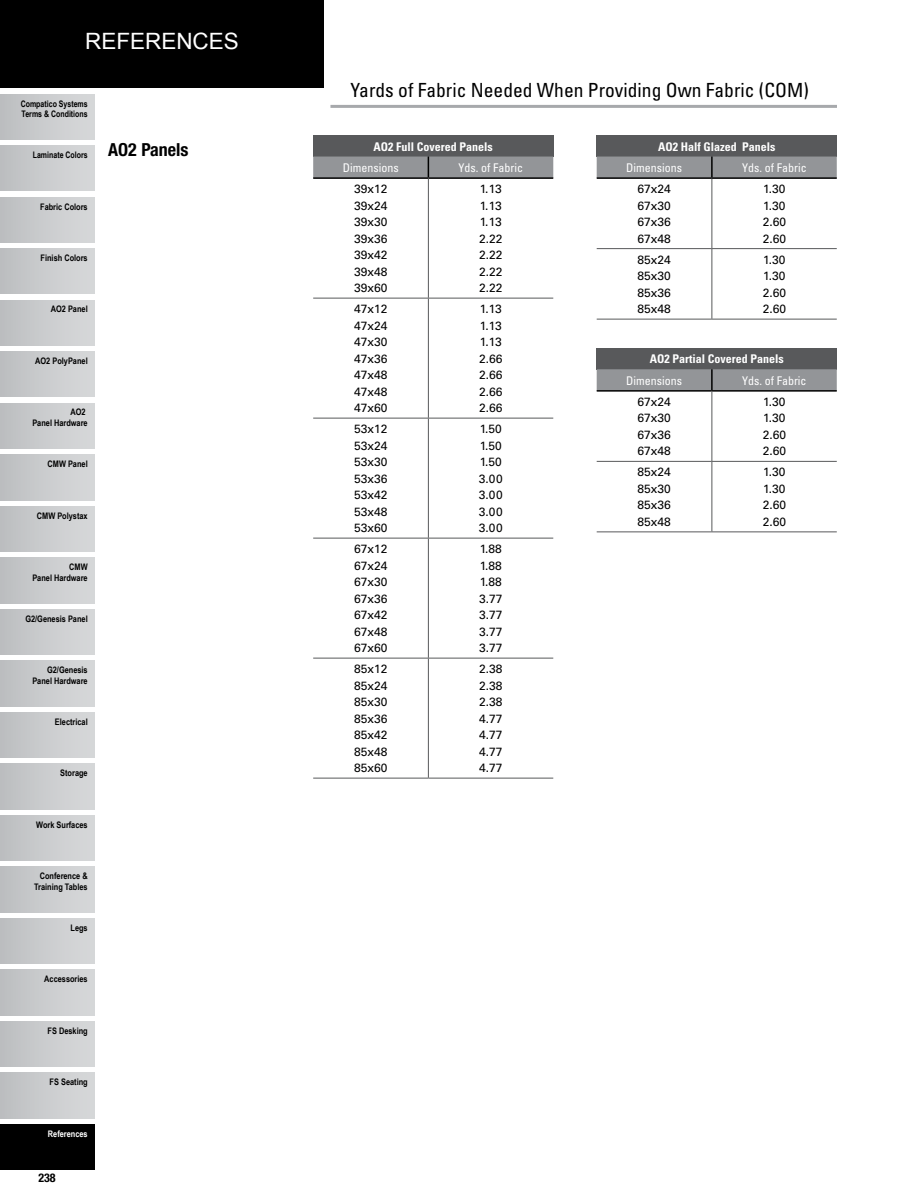
<style>
.page{position:relative;width:918px;height:1188px;background:#fff}
.page>*{position:absolute;margin:0;border:0;box-sizing:border-box;transform-origin:0 0}
.t1{font:22.5px "Arial";color:#fff}
.t2{font:condensed 19.5px "Univers";color:#000}
.t3{font:700 condensed 18px "Helvetica Neue LT Std";color:#000}
.t4{font:12px/16.5px "Univers";color:#000;text-align:justify}
.t5{font:condensed 12px "Univers";color:#fff}
.t6{font:700 condensed 12px "Univers";color:#fff}
.t7{font:700 condensed 12px "Helvetica Neue LT Std";color:#000}
.t8{font:700 9px/10.8px "Arial Narrow";color:#000;text-align:right}
.t9{font:700 9px/10.8px "Arial Narrow";color:#000;scale:.95 1}
.t10{font:700 9px "Arial Narrow";color:#fff}
</style>
<div class="page">
<div style="left:0;top:0;width:324px;height:88px;background:#000"></div>
<div style="left:0;top:94px;width:94px;height:45px;background:linear-gradient(to right,#bdbec1,#d8d9da)"></div>
<div style="left:0;top:352px;width:94px;height:45px;background:linear-gradient(to right,#bdbec1,#d8d9da)"></div>
<div style="left:0;top:403px;width:94px;height:45px;background:linear-gradient(to right,#bdbec1,#d8d9da)"></div>
<div style="left:0;top:455px;width:94px;height:45px;background:linear-gradient(to right,#bdbec1,#d8d9da)"></div>
<div style="left:0;top:300px;width:94px;height:45px;background:linear-gradient(to right,#bdbec1,#d8d9da)"></div>
<div style="left:0;top:146px;width:94px;height:45px;background:linear-gradient(to right,#bdbec1,#d8d9da)"></div>
<div style="left:0;top:197px;width:94px;height:45px;background:linear-gradient(to right,#bdbec1,#d8d9da)"></div>
<div style="left:0;top:249px;width:94px;height:45px;background:linear-gradient(to right,#bdbec1,#d8d9da)"></div>
<div style="left:0;top:1124px;width:94px;height:46px;background:#000"></div>
<div style="left:0;top:1073px;width:94px;height:45px;background:linear-gradient(to right,#bdbec1,#d8d9da)"></div>
<div style="left:0;top:918px;width:94px;height:46px;background:linear-gradient(to right,#bdbec1,#d8d9da)"></div>
<div style="left:0;top:970px;width:94px;height:45px;background:linear-gradient(to right,#bdbec1,#d8d9da)"></div>
<div style="left:0;top:1021px;width:94px;height:46px;background:linear-gradient(to right,#bdbec1,#d8d9da)"></div>
<div style="left:0;top:506px;width:94px;height:46px;background:linear-gradient(to right,#bdbec1,#d8d9da)"></div>
<div style="left:0;top:764px;width:94px;height:45px;background:linear-gradient(to right,#bdbec1,#d8d9da)"></div>
<div style="left:0;top:815px;width:94px;height:46px;background:linear-gradient(to right,#bdbec1,#d8d9da)"></div>
<div style="left:0;top:867px;width:94px;height:45px;background:linear-gradient(to right,#bdbec1,#d8d9da)"></div>
<div style="left:0;top:712px;width:94px;height:46px;background:linear-gradient(to right,#bdbec1,#d8d9da)"></div>
<div style="left:0;top:558px;width:94px;height:45px;background:linear-gradient(to right,#bdbec1,#d8d9da)"></div>
<div style="left:0;top:609px;width:94px;height:46px;background:linear-gradient(to right,#bdbec1,#d8d9da)"></div>
<div style="left:0;top:661px;width:94px;height:45px;background:linear-gradient(to right,#bdbec1,#d8d9da)"></div>
<div style="left:597px;top:135px;width:240px;height:22px;background:#58595b"></div>
<div style="left:597px;top:157px;width:240px;height:20px;background:#939598"></div>
<hr style="left:711px;top:157px;width:2px;height:20px;background:#000">
<hr style="left:597px;top:177px;width:115px;height:2px;background:#000">
<hr style="left:712px;top:177px;width:125px;height:2px;background:#000">
<hr style="left:712px;top:179px;width:1px;height:69px;background:#58595b">
<hr style="left:597px;top:248px;width:115px;height:1px;background:#58595b">
<hr style="left:712px;top:248px;width:125px;height:1px;background:#58595b">
<hr style="left:712px;top:249px;width:1px;height:70px;background:#58595b">
<hr style="left:597px;top:319px;width:115px;height:1px;background:#58595b">
<hr style="left:712px;top:319px;width:125px;height:1px;background:#58595b">
<div style="left:597px;top:348px;width:240px;height:21px;background:#58595b"></div>
<div style="left:597px;top:369px;width:240px;height:21px;background:#939598"></div>
<hr style="left:711px;top:369px;width:2px;height:21px;background:#000">
<hr style="left:597px;top:390px;width:115px;height:2px;background:#000">
<hr style="left:712px;top:390px;width:125px;height:2px;background:#000">
<hr style="left:712px;top:392px;width:1px;height:69px;background:#58595b">
<hr style="left:597px;top:461px;width:115px;height:1px;background:#58595b">
<hr style="left:712px;top:461px;width:125px;height:1px;background:#58595b">
<hr style="left:712px;top:462px;width:1px;height:70px;background:#58595b">
<hr style="left:597px;top:532px;width:115px;height:1px;background:#58595b">
<hr style="left:712px;top:532px;width:125px;height:1px;background:#58595b">
<div style="left:313px;top:135px;width:240px;height:22px;background:#58595b"></div>
<div style="left:313px;top:157px;width:240px;height:20px;background:#939598"></div>
<hr style="left:313px;top:177px;width:115px;height:2px;background:#000">
<hr style="left:428px;top:177px;width:125px;height:2px;background:#000">
<hr style="left:313px;top:778px;width:115px;height:1px;background:#58595b">
<hr style="left:428px;top:778px;width:125px;height:1px;background:#58595b">
<hr style="left:428px;top:179px;width:1px;height:119px;background:#58595b">
<hr style="left:313px;top:298px;width:115px;height:1px;background:#58595b">
<hr style="left:428px;top:298px;width:125px;height:1px;background:#58595b">
<hr style="left:428px;top:298px;width:1px;height:120px;background:#58595b">
<hr style="left:313px;top:418px;width:115px;height:1px;background:#58595b">
<hr style="left:428px;top:418px;width:125px;height:1px;background:#58595b">
<hr style="left:428px;top:418px;width:1px;height:120px;background:#58595b">
<hr style="left:313px;top:538px;width:115px;height:1px;background:#58595b">
<hr style="left:428px;top:538px;width:125px;height:1px;background:#58595b">
<hr style="left:428px;top:538px;width:1px;height:120px;background:#58595b">
<hr style="left:313px;top:658px;width:115px;height:1px;background:#58595b">
<hr style="left:428px;top:658px;width:125px;height:1px;background:#58595b">
<hr style="left:428px;top:658px;width:1px;height:120px;background:#58595b">
<hr style="left:330px;top:105px;width:507px;height:3px;background:#a7a9ac">
<h1 class="t1" style="left:85px;top:26px;width:155px">REFERENCES</h1>
<p class="t9" style="left:21px;top:97px;width:72px">Compatico Systems<br>Terms &amp; Conditions</p>
<p class="t9" style="left:33px;top:149px;width:59px">Laminate Colors</p>
<p class="t8" style="left:40px;top:201px;width:49px">Fabric Colors</p>
<p class="t8" style="left:41px;top:252px;width:49px">Finish Colors</p>
<p class="t8" style="left:51px;top:303px;width:38px">AO2 Panel</p>
<p class="t8" style="left:35px;top:355px;width:54px">AO2 PolyPanel</p>
<p class="t8" style="left:32px;top:406px;width:57px">AO2<br>Panel Hardware</p>
<p class="t8" style="left:48px;top:458px;width:42px">CMW Panel</p>
<p class="t8" style="left:37px;top:510px;width:52px">CMW Polystax</p>
<p class="t8" style="left:32px;top:561px;width:57px">CMW<br>Panel Hardware</p>
<p class="t8" style="left:25px;top:613px;width:64px">G2/Genesis Panel</p>
<p class="t8" style="left:32px;top:664px;width:57px">G2/Genesis<br>Panel Hardware</p>
<p class="t8" style="left:55px;top:716px;width:34px">Electrical</p>
<p class="t8" style="left:60px;top:767px;width:29px">Storage</p>
<p class="t8" style="left:36px;top:819px;width:53px">Work Surfaces</p>
<p class="t8" style="left:34px;top:870px;width:55px">Conference &amp;<br>Training Tables</p>
<p class="t8" style="left:71px;top:922px;width:19px">Legs</p>
<p class="t8" style="left:44px;top:973px;width:45px">Accessories</p>
<p class="t8" style="left:48px;top:1025px;width:42px">FS Desking</p>
<p class="t8" style="left:50px;top:1076px;width:40px">FS Seating</p>
<p class="t10" style="left:48px;top:1127px;width:41px">References</p>
<p class="t7" style="left:38px;top:1170px;width:19px">238</p>
<h3 class="t3" style="left:108px;top:138px;width:82px">AO2 Panels</h3>
<h2 class="t2" style="left:351px;top:77px;width:460px">Yards of Fabric Needed When Providing Own Fabric (COM)</h2>
<p class="t6" style="left:374px;top:139px;width:121px">AO2 Full Covered Panels</p>
<p class="t5" style="left:343px;top:160px;width:57px">Dimensions</p>
<p class="t5" style="left:459px;top:160px;width:66px">Yds. of Fabric</p>
<p class="t4" style="left:354px;top:181px;width:35px">39x12<br>39x24<br>39x30<br>39x36<br>39x42<br>39x48<br>39x60</p>
<p class="t4" style="left:479px;top:181px;width:25px">1.13<br>1.13<br>1.13<br>2.22<br>2.22<br>2.22<br>2.22</p>
<p class="t4" style="left:354px;top:301px;width:35px">47x12<br>47x24<br>47x30<br>47x36<br>47x48<br>47x48<br>47x60</p>
<p class="t4" style="left:479px;top:301px;width:25px">1.13<br>1.13<br>1.13<br>2.66<br>2.66<br>2.66<br>2.66</p>
<p class="t4" style="left:354px;top:421px;width:35px">53x12<br>53x24<br>53x30<br>53x36<br>53x42<br>53x48<br>53x60</p>
<p class="t4" style="left:479px;top:421px;width:25px">1.50<br>1.50<br>1.50<br>3.00<br>3.00<br>3.00<br>3.00</p>
<p class="t4" style="left:354px;top:541px;width:35px">67x12<br>67x24<br>67x30<br>67x36<br>67x42<br>67x48<br>67x60</p>
<p class="t4" style="left:479px;top:541px;width:25px">1.88<br>1.88<br>1.88<br>3.77<br>3.77<br>3.77<br>3.77</p>
<p class="t4" style="left:354px;top:661px;width:35px">85x12<br>85x24<br>85x30<br>85x36<br>85x42<br>85x48<br>85x60</p>
<p class="t4" style="left:479px;top:661px;width:25px">2.38<br>2.38<br>2.38<br>4.77<br>4.77<br>4.77<br>4.77</p>
<p class="t6" style="left:658px;top:139px;width:119px">AO2 Half Glazed Panels</p>
<p class="t5" style="left:626px;top:160px;width:57px">Dimensions</p>
<p class="t5" style="left:742px;top:160px;width:66px">Yds. of Fabric</p>
<p class="t4" style="left:638px;top:181px;width:35px">67x24<br>67x30<br>67x36<br>67x48</p>
<p class="t4" style="left:763px;top:181px;width:25px">1.30<br>1.30<br>2.60<br>2.60</p>
<p class="t4" style="left:638px;top:251px;width:35px">85x24<br>85x30<br>85x36<br>85x48</p>
<p class="t4" style="left:763px;top:251px;width:25px">1.30<br>1.30<br>2.60<br>2.60</p>
<p class="t6" style="left:650px;top:352px;width:135px">AO2 Partial Covered Panels</p>
<p class="t5" style="left:626px;top:373px;width:57px">Dimensions</p>
<p class="t5" style="left:742px;top:373px;width:66px">Yds. of Fabric</p>
<p class="t4" style="left:638px;top:393px;width:35px">67x24<br>67x30<br>67x36<br>67x48</p>
<p class="t4" style="left:763px;top:393px;width:25px">1.30<br>1.30<br>2.60<br>2.60</p>
<p class="t4" style="left:638px;top:464px;width:35px">85x24<br>85x30<br>85x36<br>85x48</p>
<p class="t4" style="left:763px;top:464px;width:25px">1.30<br>1.30<br>2.60<br>2.60</p>
</div>
